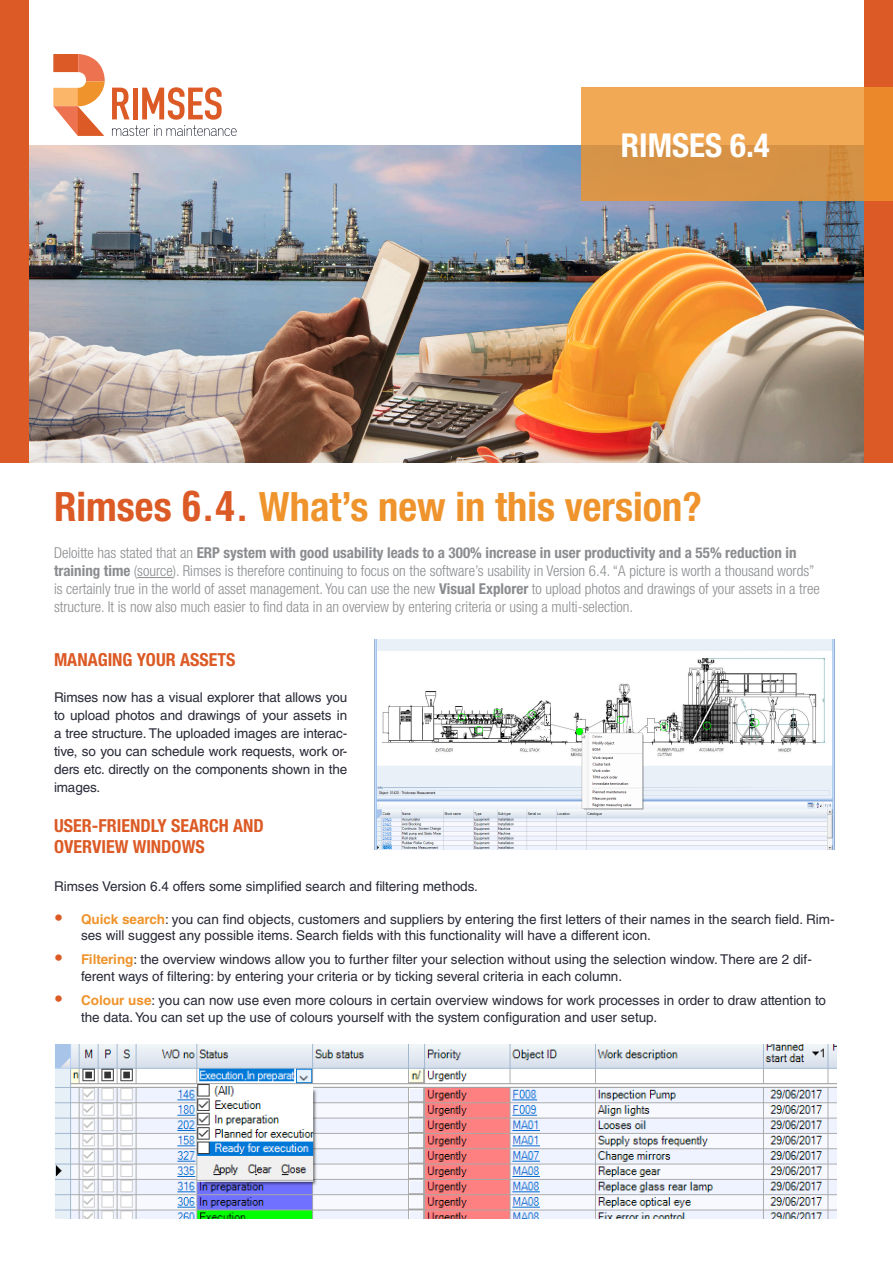
<style>
.page{position:relative;width:893px;height:1263px;background:#fff}
.page>*{position:absolute;margin:0;border:0;box-sizing:border-box;transform-origin:0 0}
.t1{font:700 condensed 40.5px "Helvetica Neue LT Std";color:#ef942c}
.Special_title{font:700 condensed 33px "Helvetica Neue LT Std";color:#fff}
.t2{font:700 condensed 18px/21.6px "Helvetica Neue LT Std";color:#dc5a25}
.t3{font:300 condensed 15px/18px "Helvetica Neue LT Std";color:#8a8c8f}
.t4{font:13.5px/18px "Helvetica LT Std";color:#272936}
.s1{color:#dc5a25}
.s2{font-family:"Helvetica LT Std";color:#dc5a25}
.s3{font-weight:700}
.s4{font-family:"Helvetica Neue LT Std";font-weight:700;font-stretch:condensed;font-size:18px;color:#dc5a25}
.s5{font-weight:700;color:#ef942c}
</style>
<div class="page">
<div style="left:0;top:0;width:893px;height:463px;background:#dc5a25"></div>
<div style="left:29px;top:0;width:835px;height:463px;background:#fff"></div>
<svg style="left:112px;top:87px;width:125px;height:49px"></svg>
<svg style="left:53px;top:54px;width:52px;height:82px"></svg>
<img style="left:29px;top:145px;width:835px;height:318px">
<svg style="left:581px;top:87px;width:312px;height:114px;background:#e49c4b"></svg>
<hr style="left:137px;top:577px;width:36px;height:1px;background:#8a8c8f">
<img style="left:374px;top:640px;width:460px;height:210px">
<img style="left:55px;top:1044px;width:782px;height:175px">
<p class="Special_title" style="left:621px;top:126px;width:150px">RIMSES 6.4</p>
<p class="t1" style="left:54px;top:482px;width:649px"><span class="s1">Rimses</span> <span class="s2">6.4.</span> What’s new in this version?</p>
<p class="t3" style="left:54px;top:544px;width:767px">Deloitte has stated that an <span class="s3">ERP system with good usability leads to a 300% increase in user productivity and a 55% reduction in training time</span> (source). Rimses is therefore continuing to focus on the software’s usability in Version 6.4. “A picture is worth a thousand words” is certainly true in the world of asset management. You can use the new <span class="s3">Visual Explorer</span> to upload photos and drawings of your assets in a tree structure. It is now also much easier to find data in an overview by entering criteria or using a multi-selection.</p>
<p class="t2" style="left:54px;top:649px;width:183px">MANAGING YOUR ASSETS</p>
<p class="t4" style="left:54px;top:688px;width:295px;text-align:justify">Rimses now has a visual explorer that allows you to upload photos and drawings of your assets in a tree structure. The uploaded images are interac&shy;tive, so you can schedule work requests, work or&shy;ders etc. directly on the components shown in the images.</p>
<p class="t2" style="left:54px;top:814px;width:211px">USER-FRIENDLY SEARCH AND<br>OVERVIEW WINDOWS</p>
<p class="t4" style="left:54px;top:877px;width:426px">Rimses Version 6.4 offers some simplified search and filtering methods.</p>
<p class="t4" style="left:81px;top:911px;width:755px;line-height:16.2px;text-indent:-27px"><span class="s4">•</span> <span class="s5">Quick search</span>: you can find objects, customers and suppliers by entering the first letters of their names in the search field. Rim&shy;ses will suggest any possible items. Search fields with this functionality will have a different icon.</p>
<p class="t4" style="left:81px;top:951px;width:732px;line-height:16.2px;text-indent:-27px"><span class="s4">•</span> <span class="s5">Filtering</span>: the overview windows allow you to further filter your selection without using the selection window. There are 2 dif&shy;ferent ways of filtering: by entering your criteria or by ticking several criteria in each column.</p>
<p class="t4" style="left:81px;top:992px;width:747px;line-height:16.2px;text-indent:-27px"><span class="s4">•</span> <span class="s5">Colour use</span>: you can now use even more colours in certain overview windows for work processes in order to draw attention to the data. You can set up the use of colours yourself with the system configuration and user setup.</p>
</div>
